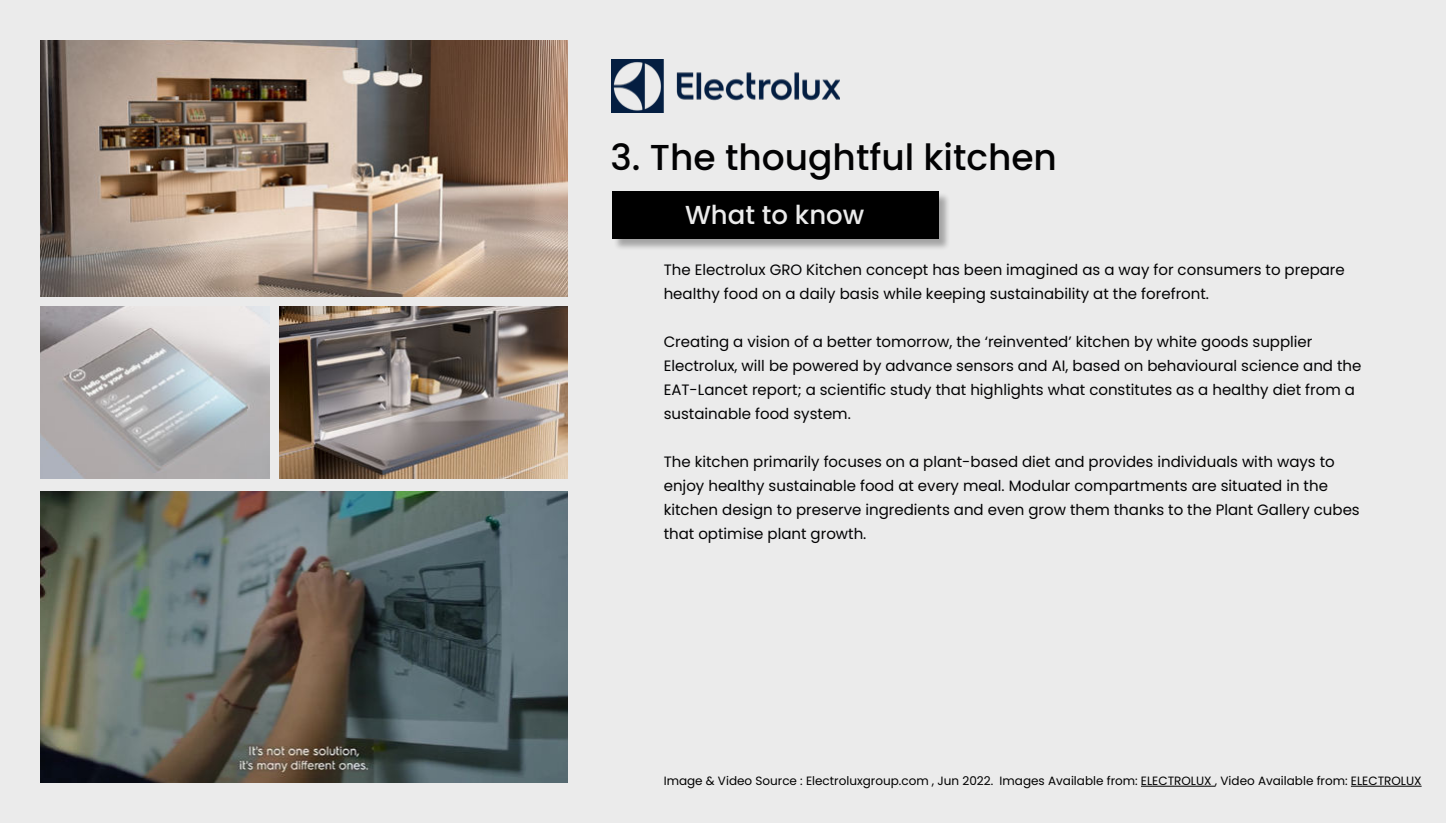
<style>
.page{position:relative;width:1446px;height:823px;background:#fff}
.page>*{position:absolute;margin:0;border:0;box-sizing:border-box;transform-origin:0 0}
.t1{font:500 36px "Poppins";color:#020203}
.t2{font:500 26px "Poppins";color:#ebebeb}
.t3{font:15px/24px "Poppins";color:#020203}
.t4{font:12px "Poppins";color:#000}
</style>
<div class="page">
<div style="left:0;top:0;width:1446px;height:822px;background:#ebebeb"></div>
<div style="left:614px;top:192px;width:337px;height:58px;background:#000;opacity:.3"></div>
<div style="left:612px;top:191px;width:326px;height:47px;background:#000"></div>
<img style="left:40px;top:306px;width:229px;height:172px">
<img style="left:279px;top:306px;width:288px;height:172px">
<img style="left:40px;top:40px;width:528px;height:256px">
<hr style="left:1141px;top:785px;width:74px;height:1px;background:#000">
<hr style="left:1351px;top:785px;width:70px;height:1px;background:#000">
<img style="left:40px;top:491px;width:528px;height:291px">
<img style="left:612px;top:59px;width:227px;height:53px">
<h1 class="t1" style="left:610px;top:141px;width:448px">3. The thoughtful kitchen</h1>
<h2 class="t2" style="left:685px;top:203px;width:181px">What to know</h2>
<p class="t3" style="left:664px;top:258px;width:683px">The Electrolux GRO Kitchen concept has been imagined as a way for consumers to prepare healthy food on a daily basis while keeping sustainability at the forefront.</p>
<p class="t3" style="left:664px;top:330px;width:699px">Creating a vision of a better tomorrow, the ‘reinvented’ kitchen by white goods supplier Electrolux, will be powered by advance sensors and AI, based on behavioural science and the EAT-Lancet report; a scientific study that highlights what constitutes as a healthy diet from a sustainable food system.</p>
<p class="t3" style="left:664px;top:450px;width:697px">The kitchen primarily focuses on a plant-based diet and provides individuals with ways to enjoy healthy sustainable food at every meal. Modular compartments are situated in the kitchen design to preserve ingredients and even grow them thanks to the Plant Gallery cubes that optimise plant growth.</p>
<p class="t4" style="left:664px;top:773px;width:759px">Image &amp; Video Source : Electroluxgroup.com , Jun 2022. Images Available from: ELECTROLUX , Video Available from: ELECTROLUX</p>
</div>
